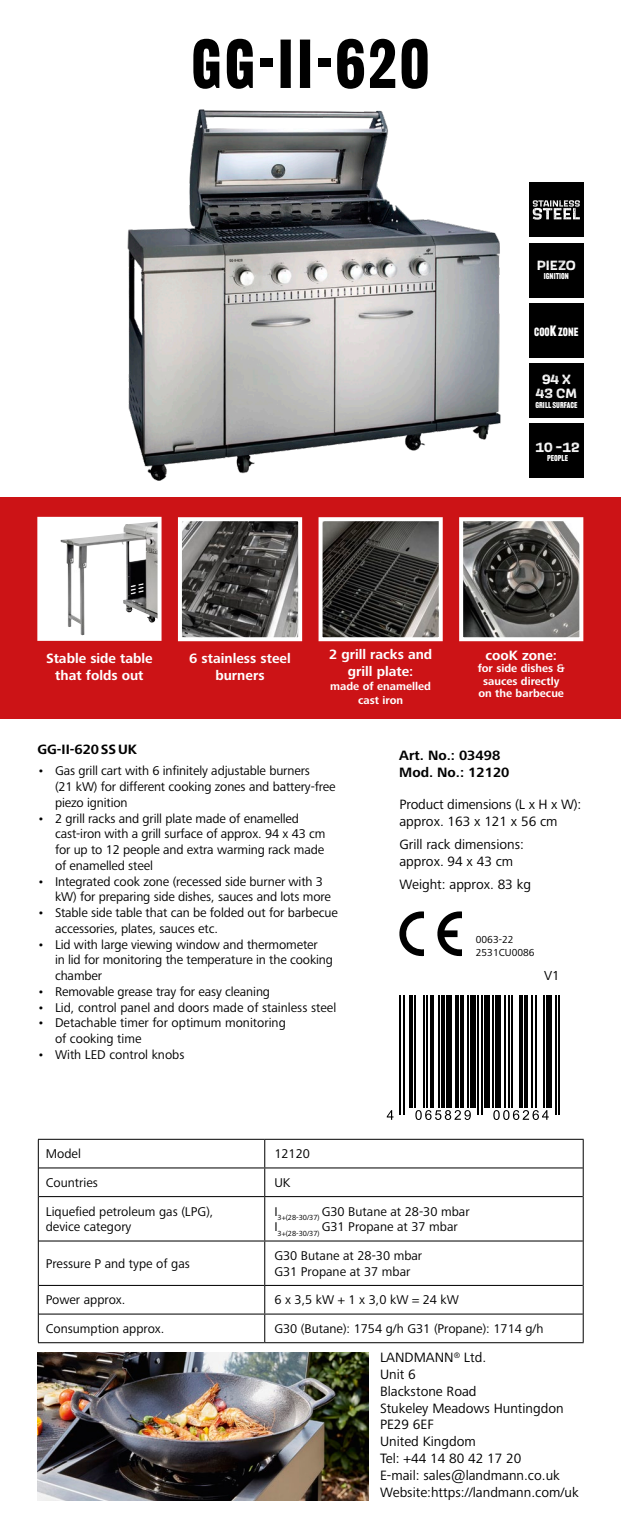
<style>
.page{position:relative;width:621px;height:1538px;background:#fff}
.page>*{position:absolute;margin:0;border:0;box-sizing:border-box;transform-origin:0 0}
.t1{font:67.73px "Railroad Gothic ATF";letter-spacing:.04em;color:#000}
.t2{font:14px/16.8px "Frutiger Next LTW1 G";color:#000}
.t3{font:700 14px/16.8px "Frutiger Next LTW1 G";color:#fff;text-align:center}
.t4{font:700 14px/16.9px "Frutiger Next LTW1 G";color:#000}
.t5{font:700 13.91px/14.6px "Scarlet Wood";color:#fff;text-align:center}
.t6{font:13.56px "Frutiger Next LTW1 G";color:#000}
.t7{font:13.12px/15.8px "Frutiger Next LTW1 G";letter-spacing:-.01em;color:#000}
.t8{font:11.64px "Railroad Gothic ATF";color:#fff}
.t9{font:700 11.38px/12.2px "Frutiger Next LTW1 G";color:#fff;text-align:center}
.t10{font:10.5px/12.6px "Frutiger Next LTW1 G";color:#000}
.t11{font:8.31px "Railroad Gothic ATF";color:#fff}
.s1{font-size:14.7px}
</style>
<div class="page">
<div style="left:0;top:497px;width:620px;height:222px;background:#cc1316"></div>
<img style="left:183px;top:522px;width:114px;height:114px">
<div style="left:178px;top:517px;width:124px;height:124px;border:4px solid #fff"></div>
<div style="left:39px;top:519px;width:120px;height:120px;background:#fff"></div>
<img style="left:61px;top:522px;width:95px;height:113px">
<div style="left:37px;top:517px;width:124px;height:124px;border:4px solid #fff"></div>
<img style="left:463px;top:522px;width:114px;height:114px">
<div style="left:458px;top:517px;width:124px;height:124px;border:4px solid #fff"></div>
<img style="left:323px;top:522px;width:114px;height:114px">
<div style="left:318px;top:517px;width:124px;height:124px;border:4px solid #fff"></div>
<hr style="left:39px;top:1167px;width:225px;height:1px;background:#000">
<svg style="left:264px;top:1140px;width:1px;height:56px"></svg>
<hr style="left:39px;top:1196px;width:225px;height:1px;background:#000">
<hr style="left:264px;top:1197px;width:1px;height:43px;background:#000">
<hr style="left:39px;top:1240px;width:225px;height:1px;background:#000">
<hr style="left:264px;top:1241px;width:1px;height:44px;background:#000">
<hr style="left:39px;top:1285px;width:225px;height:1px;background:#000">
<hr style="left:39px;top:1313px;width:225px;height:1px;background:#000">
<svg style="left:264px;top:1286px;width:1px;height:56px"></svg>
<hr style="left:38px;top:1139px;width:226px;height:1px;background:#000">
<svg style="left:38px;top:1139px;width:1px;height:57px"></svg>
<hr style="left:38px;top:1196px;width:1px;height:45px;background:#000">
<hr style="left:38px;top:1241px;width:1px;height:44px;background:#000">
<svg style="left:38px;top:1285px;width:1px;height:57px"></svg>
<hr style="left:38px;top:1342px;width:226px;height:1px;background:#000">
<hr style="left:264px;top:1139px;width:319px;height:1px;background:#000">
<svg style="left:582px;top:1140px;width:1px;height:56px"></svg>
<hr style="left:582px;top:1196px;width:1px;height:45px;background:#000">
<hr style="left:582px;top:1241px;width:1px;height:44px;background:#000">
<svg style="left:582px;top:1285px;width:1px;height:57px"></svg>
<hr style="left:264px;top:1342px;width:319px;height:1px;background:#000">
<hr style="left:264px;top:1167px;width:318px;height:1px;background:#000">
<hr style="left:264px;top:1196px;width:318px;height:1px;background:#000">
<hr style="left:264px;top:1240px;width:318px;height:1px;background:#000">
<hr style="left:264px;top:1285px;width:318px;height:1px;background:#000">
<hr style="left:264px;top:1313px;width:318px;height:1px;background:#000">
<svg style="left:393px;top:995px;width:167px;height:124px"></svg>
<hr style="left:399px;top:995px;width:1px;height:119px;background:#000">
<hr style="left:402px;top:995px;width:2px;height:119px;background:#000">
<hr style="left:409px;top:995px;width:3px;height:112px;background:#000">
<hr style="left:414px;top:995px;width:2px;height:112px;background:#000">
<hr style="left:422px;top:995px;width:2px;height:112px;background:#000">
<hr style="left:426px;top:995px;width:1px;height:112px;background:#000">
<svg style="left:429px;top:995px;width:4px;height:112px"></svg>
<hr style="left:438px;top:995px;width:1px;height:112px;background:#000">
<hr style="left:441px;top:995px;width:3px;height:112px;background:#000">
<div style="left:446px;top:995px;width:5px;height:112px;background:#000"></div>
<svg style="left:454px;top:995px;width:4px;height:112px"></svg>
<hr style="left:460px;top:995px;width:3px;height:112px;background:#000">
<hr style="left:466px;top:995px;width:2px;height:112px;background:#000">
<div style="left:470px;top:995px;width:5px;height:112px;background:#000"></div>
<hr style="left:477px;top:995px;width:1px;height:119px;background:#000">
<hr style="left:480px;top:995px;width:2px;height:119px;background:#000">
<div style="left:483px;top:995px;width:5px;height:112px;background:#000"></div>
<hr style="left:492px;top:995px;width:1px;height:112px;background:#000">
<div style="left:495px;top:995px;width:5px;height:112px;background:#000"></div>
<hr style="left:504px;top:995px;width:1px;height:112px;background:#000">
<hr style="left:507px;top:995px;width:2px;height:112px;background:#000">
<hr style="left:510px;top:995px;width:2px;height:112px;background:#000">
<hr style="left:519px;top:995px;width:3px;height:112px;background:#000">
<hr style="left:524px;top:995px;width:3px;height:112px;background:#000">
<hr style="left:531px;top:995px;width:1px;height:112px;background:#000">
<hr style="left:534px;top:995px;width:2px;height:112px;background:#000">
<hr style="left:543px;top:995px;width:1px;height:112px;background:#000">
<div style="left:546px;top:995px;width:5px;height:112px;background:#000"></div>
<hr style="left:554px;top:995px;width:2px;height:119px;background:#000">
<hr style="left:558px;top:995px;width:1px;height:119px;background:#000">
<svg style="left:386px;top:1110px;width:7px;height:10px"></svg>
<svg style="left:415px;top:1110px;width:55px;height:10px"></svg>
<svg style="left:493px;top:1110px;width:55px;height:10px"></svg>
<img style="left:37px;top:1352px;width:331px;height:149px">
<div style="left:528px;top:363px;width:55px;height:55px;background:#000"></div>
<div style="left:528px;top:423px;width:55px;height:55px;background:#000"></div>
<img style="left:127px;top:109px;width:374px;height:372px">
<div style="left:528px;top:243px;width:55px;height:54px;background:#000"></div>
<div style="left:528px;top:303px;width:55px;height:54px;background:#000"></div>
<div style="left:528px;top:183px;width:55px;height:54px;background:#000"></div>
<svg style="left:532px;top:200px;width:47px;height:20px"></svg>
<svg style="left:399px;top:911px;width:24px;height:46px"></svg>
<svg style="left:437px;top:911px;width:24px;height:46px"></svg>
<h1 class="t1" style="left:191px;top:24px;width:240px">GG-II-620</h1>
<p class="t5" style="left:536px;top:258px;width:41px">PIEZO</p>
<p class="t11" style="left:543px;top:272px;width:27px">IGNITION</p>
<p class="t8" style="left:533px;top:325px;width:46px">COO<span class="s1">K</span> ZONE</p>
<p class="t5" style="left:535px;top:371px;width:42px">94 X<br>43 CM</p>
<p class="t11" style="left:535px;top:400px;width:44px">GRILL SURFACE</p>
<p class="t5" style="left:535px;top:439px;width:46px">10 -12</p>
<p class="t11" style="left:546px;top:453px;width:22px">PEOPLE</p>
<p class="t3" style="left:329px;top:647px;width:105px">2 grill racks and grill plate:</p>
<p class="t9" style="left:330px;top:680px;width:102px;line-height:13.7px">made of enamelled cast iron</p>
<p class="t3" style="left:46px;top:651px;width:108px">Stable side table that folds out</p>
<p class="t3" style="left:485px;top:647px;width:73px">cooK zone:</p>
<p class="t3" style="left:189px;top:651px;width:103px">6 stainless steel burners</p>
<p class="t9" style="left:477px;top:663px;width:88px">for side dishes &amp; sauces directly on the barbecue</p>
<p class="t4" style="left:37px;top:741px;width:101px">GG-II-620SSUK</p>
<p class="t7" style="left:55px;top:763px;width:282px;text-indent:-17px">• Gas grill cart with 6 infinitely adjustable burners<br>(21 kW) for different cooking zones and battery-free piezo ignition</p>
<p class="t7" style="left:55px;top:811px;width:272px;text-indent:-17px">• 2 grill racks and grill plate made of enamelled cast-iron with a grill surface of approx. 94 x 43 cm for up to 12 people and extra warming rack made of enamelled steel</p>
<p class="t7" style="left:55px;top:874px;width:277px;text-indent:-17px">• Integrated cook zone (recessed side burner with 3 kW) for preparing side dishes, sauces and lots more</p>
<p class="t7" style="left:55px;top:905px;width:284px;text-indent:-17px">• Stable side table that can be folded out for barbecue accessories, plates, sauces etc.</p>
<p class="t7" style="left:55px;top:937px;width:279px;text-indent:-17px">• Lid with large viewing window and thermometer<br>in lid for monitoring the temperature in the cooking chamber</p>
<p class="t7" style="left:37px;top:984px;width:234px">• Removable grease tray for easy cleaning</p>
<p class="t7" style="left:37px;top:1000px;width:300px">• Lid, control panel and doors made of stainless steel</p>
<p class="t7" style="left:55px;top:1015px;width:232px;text-indent:-17px">• Detachable timer for optimum monitoring of cooking time</p>
<p class="t7" style="left:37px;top:1047px;width:148px">• With LED control knobs</p>
<p class="t4" style="left:399px;top:747px;width:112px">Art. No.: 03498<br>Mod. No.: 12120</p>
<p class="t2" style="left:399px;top:796px;width:183px">Product dimensions (L x H x W): approx. 163 x 121 x 56 cm</p>
<p class="t2" style="left:399px;top:836px;width:126px">Grill rack dimensions: approx. 94 x 43 cm</p>
<p class="t2" style="left:399px;top:876px;width:133px">Weight: approx. 83 kg</p>
<p class="t10" style="left:475px;top:934px;width:60px">0063-22<br>2531CU0086</p>
<p class="t6" style="left:543px;top:968px;width:17px">V1</p>
<p class="t7" style="left:46px;top:1146px;width:37px">Model</p>
<p class="t7" style="left:274px;top:1146px;width:37px">12120</p>
<p class="t7" style="left:46px;top:1175px;width:54px">Countries</p>
<p class="t7" style="left:274px;top:1175px;width:18px">UK</p>
<p class="t7" style="left:46px;top:1204px;width:169px">Liquefied petroleum gas (LPG), device category</p>
<p class="t7" style="left:274px;top:1204px;width:197px">I<sub>3+(28-30/37)</sub> G30 Butane at 28-30 mbar<br>I<sub>3+(28-30/37)</sub> G31 Propane at 37 mbar</p>
<p class="t7" style="left:46px;top:1256px;width:145px">Pressure P and type of gas</p>
<p class="t7" style="left:274px;top:1248px;width:149px">G30 Butane at 28-30 mbar<br>G31 Propane at 37 mbar</p>
<p class="t7" style="left:46px;top:1292px;width:81px">Power approx.</p>
<p class="t7" style="left:274px;top:1292px;width:186px">6 x 3,5 kW + 1 x 3,0 kW = 24 kW</p>
<p class="t7" style="left:46px;top:1321px;width:120px">Consumption approx.</p>
<p class="t7" style="left:274px;top:1321px;width:270px">G30 (Butane): 1754 g/h G31 (Propane): 1714 g/h</p>
<p class="t2" style="left:379px;top:1349px;width:200px">LANDMANN<sup>®</sup> Ltd.<br>Unit 6<br>Blackstone Road<br>Stukeley Meadows Huntingdon<br>PE29 6EF<br>United Kingdom<br>Tel: +44 14 80 42 17 20<br>E-mail: sales@landmann.co.uk<br>Website:https://landmann.com/uk</p>
</div>
